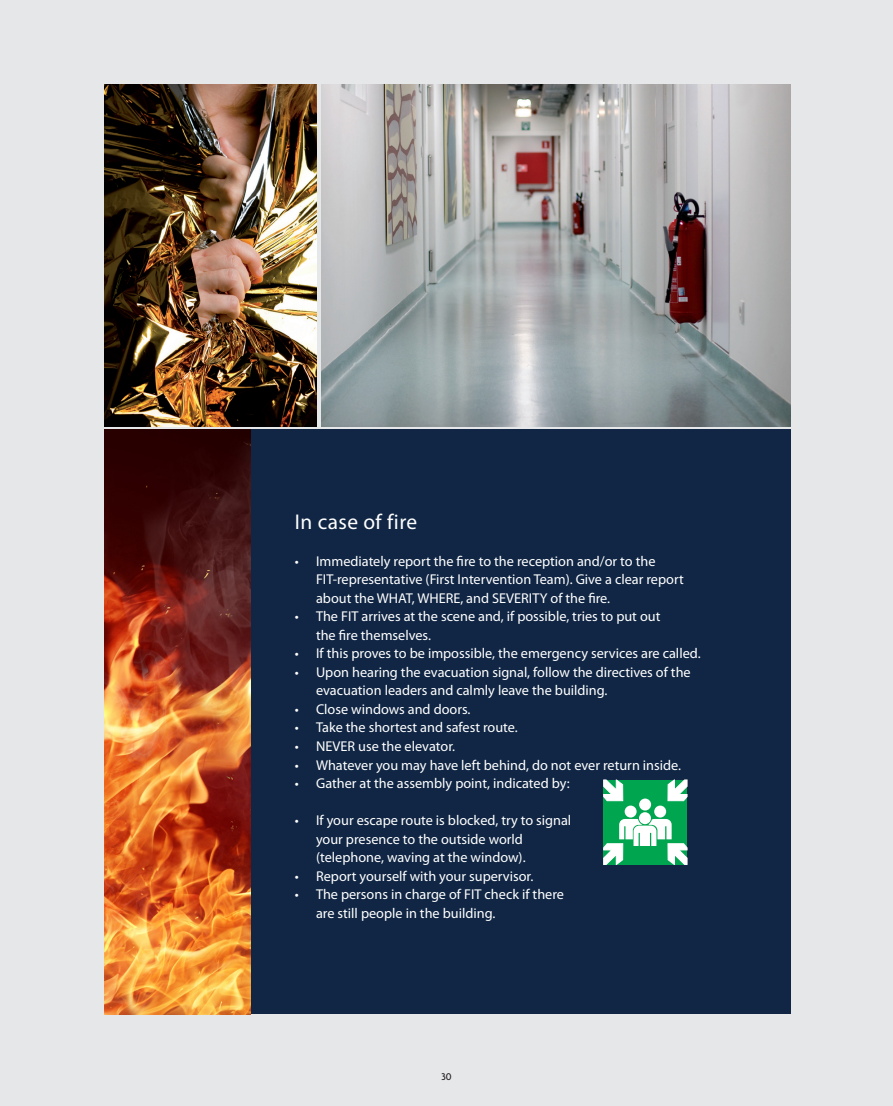
<style>
.page{position:relative;width:893px;height:1106px;background:#e6e7e9}
.page>*{position:absolute;margin:0;border:0;box-sizing:border-box;transform-origin:0 0}
.t1{font:21.3px "Myriad Pro";letter-spacing:.02em;color:#fff}
.t2{font:14.25px/18.5px "Myriad Pro";color:#fff}
.t3{font:500 10.5px "Agenda";color:#231f20}
</style>
<div class="page">
<div style="left:105px;top:429px;width:686px;height:585px;background:#102644"></div>
<img style="left:321px;top:84px;width:470px;height:342px">
<img style="left:105px;top:429px;width:145px;height:585px">
<img style="left:105px;top:84px;width:211px;height:342px">
<div style="left:604px;top:780px;width:83px;height:84px;background:#00a54f"></div>
<div style="left:639px;top:812px;width:12px;height:12px;background:#fff;border-radius:50%"></div>
<div style="left:654px;top:805px;width:12px;height:12px;background:#fff;border-radius:50%"></div>
<div style="left:625px;top:805px;width:12px;height:12px;background:#fff;border-radius:50%"></div>
<div style="left:639px;top:798px;width:12px;height:12px;background:#fff;border-radius:50%"></div>
<svg style="left:603px;top:819px;width:85px;height:46px"></svg>
<svg style="left:603px;top:779px;width:21px;height:22px"></svg>
<svg style="left:667px;top:779px;width:21px;height:22px"></svg>
<p class="t1" style="left:295px;top:510px;width:124px">In case of fire</p>
<p class="t2" style="left:295px;top:552px;width:362px">• Immediately report the fire to the reception and/or to the</p>
<p class="t2" style="left:316px;top:570px;width:369px">FIT-representative (First Intervention Team). Give a clear report</p>
<p class="t2" style="left:316px;top:589px;width:296px">about the WHAT, WHERE, and SEVERITY of the fire.</p>
<p class="t2" style="left:295px;top:607px;width:367px">• The FIT arrives at the scene and, if possible, tries to put out</p>
<p class="t2" style="left:316px;top:626px;width:116px">the fire themselves.</p>
<p class="t2" style="left:295px;top:644px;width:407px">• If this proves to be impossible, the emergency services are called.</p>
<p class="t2" style="left:316px;top:663px;width:376px;text-indent:-21px">• Upon hearing the evacuation signal, follow the directives of the evacuation leaders and calmly leave the building.</p>
<p class="t2" style="left:295px;top:700px;width:177px">• Close windows and doors.</p>
<p class="t2" style="left:295px;top:718px;width:225px">• Take the shortest and safest route.</p>
<p class="t2" style="left:295px;top:737px;width:162px">• NEVER use the elevator.</p>
<p class="t2" style="left:295px;top:755px;width:388px">• Whatever you may have left behind, do not ever return inside.</p>
<p class="t2" style="left:295px;top:774px;width:277px">• Gather at the assembly point, indicated by:</p>
<p class="t2" style="left:295px;top:811px;width:278px">• If your escape route is blocked, try to signal</p>
<p class="t2" style="left:316px;top:830px;width:208px">your presence to the outside world</p>
<p class="t2" style="left:316px;top:848px;width:211px">(telephone, waving at the window).</p>
<p class="t2" style="left:295px;top:867px;width:240px">• Report yourself with your supervisor.</p>
<p class="t2" style="left:295px;top:885px;width:271px">• The persons in charge of FIT check if there</p>
<p class="t2" style="left:316px;top:904px;width:181px">are still people in the building.</p>
<p class="t3" style="left:441px;top:1070px;width:12px">30</p>
</div>
